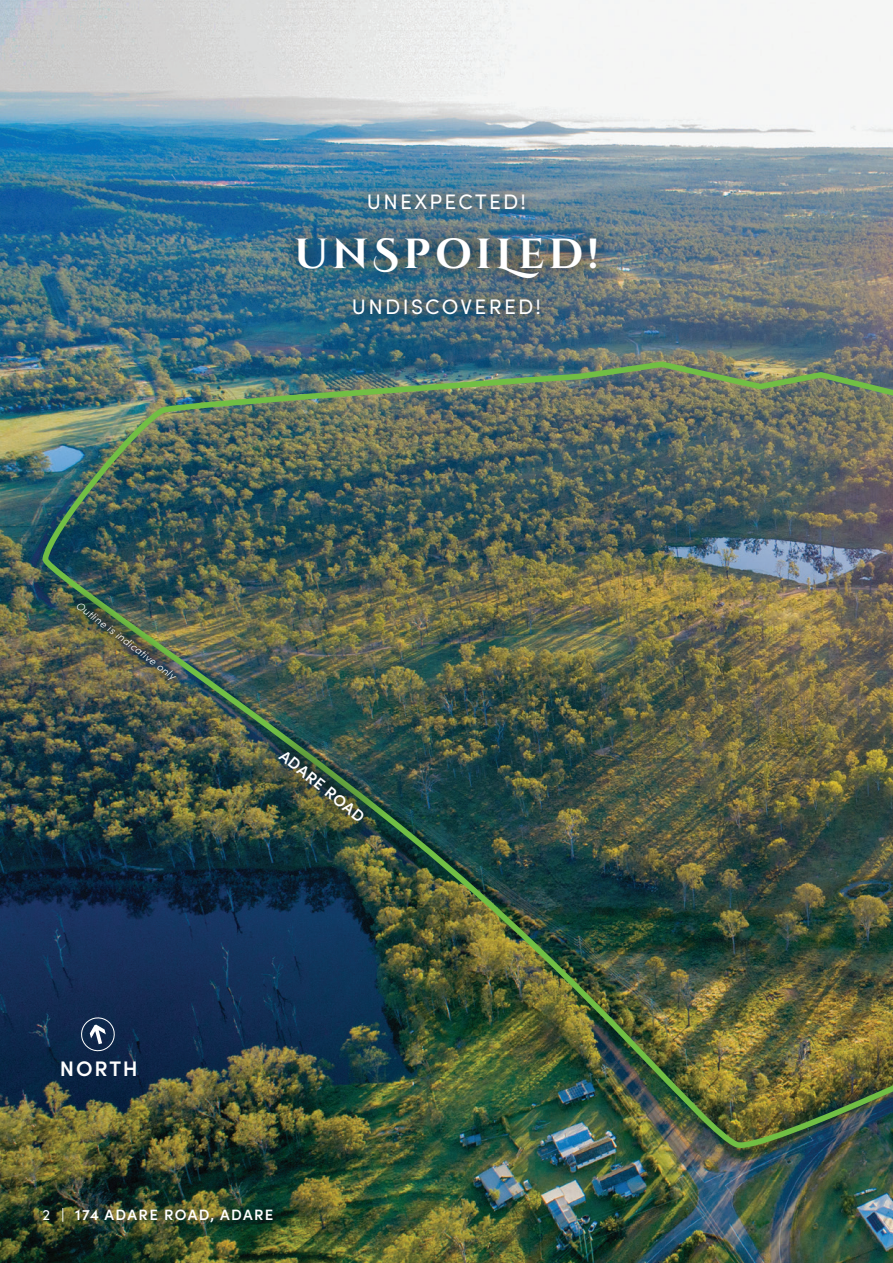
<style>
.page{position:relative;width:893px;height:1263px;background:#fff}
.page>*{position:absolute;margin:0;border:0;box-sizing:border-box;transform-origin:0 0}
.t1{font:700 42px "Cinzel";letter-spacing:.09em;color:#fff}
.t2{font:21px "Sofia Pro";letter-spacing:.11em;color:#fff}
.t3{font:600 21px "Sofia Pro";letter-spacing:.085em;color:#fff}
.t4{font:600 16.05px "Sofia Pro";color:#fff}
.t5{font:600 15px "Sofia Pro";letter-spacing:.09em;color:#fff}
.t6{font:italic 300 10.5px "Sofia Pro";color:#fff}
.s1{font-family:"Cinzel Decorative"}
.s2{font-weight:400}
</style>
<div class="page">
<img style="left:0;top:0;width:893px;height:1263px">
<img style="left:38px;top:359px;width:855px;height:805px">
<img style="left:239px;top:709px;width:166px;height:154px">
<img style="left:51px;top:576px;width:151px;height:130px">
<img style="left:283px;top:179px;width:329px;height:150px">
<p class="t2" style="left:367px;top:187px;width:161px">UNEXPECTED!</p>
<p class="t1" style="left:294px;top:228px;width:306px">UN<span class="s1">S</span>POI<span class="s1">L</span>ED!</p>
<p class="t2" style="left:352px;top:292px;width:191px">UNDISCOVERED!</p>
<p class="t6" style="left:82px;top:598px;width:124px;rotate:37deg">Outline is indicative only</p>
<p class="t3" style="left:60px;top:1053px;width:79px">NORTH</p>
<p class="t4" style="left:289px;top:744px;width:105px;rotate:39deg">ADARE ROAD</p>
<p class="t5" style="left:43px;top:1204px;width:232px"><span class="s2">2 |</span> 174 ADARE ROAD, ADARE</p>
</div>
